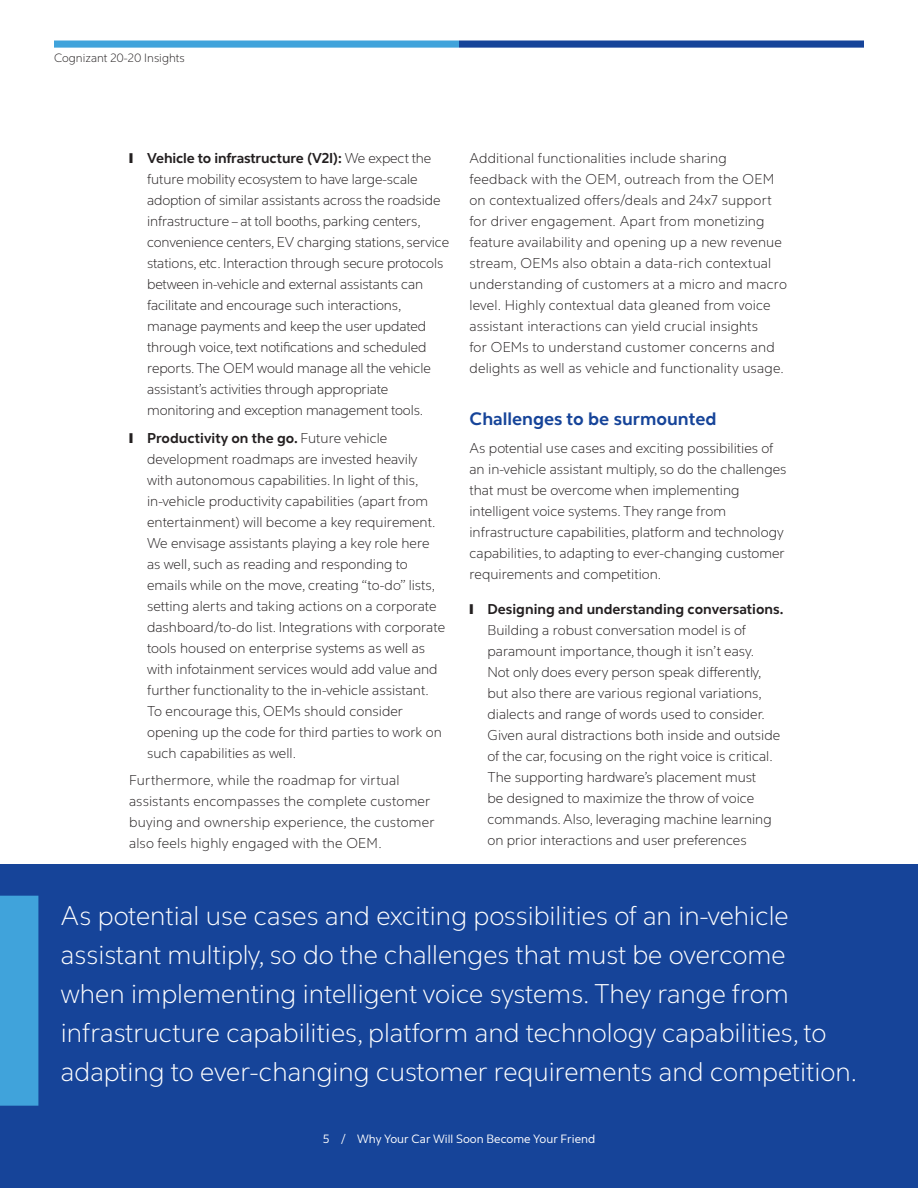
<style>
.page{position:relative;width:918px;height:1188px;background:#fff}
.page>*{position:absolute;margin:0;border:0;box-sizing:border-box;transform-origin:0 0}
.Callout_small_18_26{font:300 27px/39px "Cognizant Sans";color:#fff}
.Heading_2_-_12_14{font:700 18px "Cognizant Sans";color:#164499}
.Body_9_5_14{font:300 14.25px/21px "Cognizant Sans";color:#231f20}
.Folio_Centered_8_10{font:12px "Cognizant Sans";color:#fff}
.t1{font:300 12px "Cognizant Sans";color:#231f20}
.s1{font-weight:700}
</style>
<div class="page">
<div style="left:0;top:864px;width:918px;height:324px;background:#164499"></div>
<div style="left:0;top:896px;width:38px;height:210px;background:#40a3db"></div>
<div style="left:459px;top:40px;width:405px;height:8px;background:#164499"></div>
<div style="left:54px;top:40px;width:405px;height:8px;background:#40a3db"></div>
<p class="t1" style="left:54px;top:51px;width:132px">Cognizant 20-20 Insights</p>
<p class="Body_9_5_14" style="left:147px;top:148px;width:304px;text-indent:-18px">❙ <span class="s1">Vehicle to infrastructure (V2I):</span> We expect the future mobility ecosystem to have large-scale adoption of similar assistants across the roadside infrastructure – at toll booths, parking centers, convenience centers, EV charging stations, service stations, etc. Interaction through secure protocols between in-vehicle and external assistants can facilitate and encourage such interactions, manage payments and keep the user updated through voice, text notifications and scheduled reports. The OEM would manage all the vehicle assistant’s activities through appropriate monitoring and exception management tools.</p>
<p class="Body_9_5_14" style="left:147px;top:427px;width:300px;text-indent:-18px">❙ <span class="s1">Productivity on the go.</span> Future vehicle development roadmaps are invested heavily with autonomous capabilities. In light of this, in-vehicle productivity capabilities (apart from entertainment) will become a key requirement.<br>We envisage assistants playing a key role here as well, such as reading and responding to emails while on the move, creating “to-do” lists, setting alerts and taking actions on a corporate dashboard/to-do list. Integrations with corporate tools housed on enterprise systems as well as with infotainment services would add value and further functionality to the in-vehicle assistant.<br>To encourage this, OEMs should consider opening up the code for third parties to work on such capabilities as well.</p>
<p class="Body_9_5_14" style="left:129px;top:770px;width:307px">Furthermore, while the roadmap for virtual assistants encompasses the complete customer buying and ownership experience, the customer also feels highly engaged with the OEM.</p>
<p class="Body_9_5_14" style="left:469px;top:148px;width:319px">Additional functionalities include sharing feedback with the OEM, outreach from the OEM on contextualized offers/deals and 24x7 support for driver engagement. Apart from monetizing feature availability and opening up a new revenue stream, OEMs also obtain a data-rich contextual understanding of customers at a micro and macro level. Highly contextual data gleaned from voice assistant interactions can yield crucial insights<br>for OEMs to understand customer concerns and delights as well as vehicle and functionality usage.</p>
<p class="Heading_2_-_12_14" style="left:469px;top:408px;width:249px">Challenges to be surmounted</p>
<p class="Body_9_5_14" style="left:469px;top:438px;width:319px">As potential use cases and exciting possibilities of an in-vehicle assistant multiply, so do the challenges that must be overcome when implementing intelligent voice systems. They range from infrastructure capabilities, platform and technology capabilities, to adapting to ever-changing customer requirements and competition.</p>
<p class="Body_9_5_14" style="left:487px;top:598px;width:298px;text-indent:-18px">❙ <span class="s1">Designing and understanding conversations.<br></span>Building a robust conversation model is of paramount importance, though it isn’t easy.<br>Not only does every person speak differently, but also there are various regional variations, dialects and range of words used to consider.<br>Given aural distractions both inside and outside of the car, focusing on the right voice is critical.<br>The supporting hardware’s placement must<br>be designed to maximize the throw of voice commands. Also, leveraging machine learning on prior interactions and user preferences</p>
<p class="Callout_small_18_26" style="left:61px;top:896px;width:798px">As potential use cases and exciting possibilities of an in-vehicle assistant multiply, so do the challenges that must be overcome<br>when implementing intelligent voice systems. They range from infrastructure capabilities, platform and technology capabilities, to adapting to ever-changing customer requirements and competition.</p>
<p class="Folio_Centered_8_10" style="left:323px;top:1132px;width:274px">5 / Why Your Car Will Soon Become Your Friend</p>
</div>
